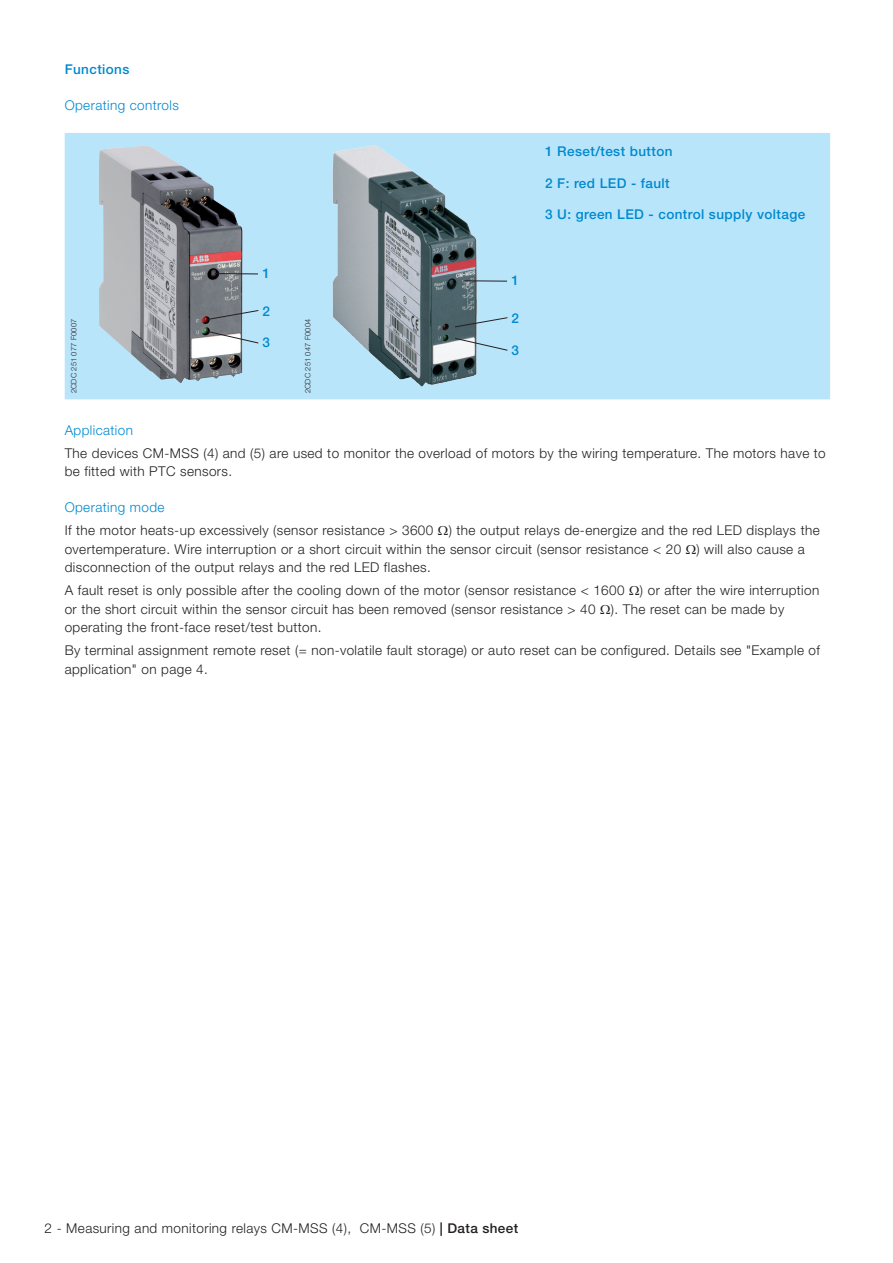
<style>
.page{position:relative;width:893px;height:1263px;background:#fff}
.page>*{position:absolute;margin:0;border:0;box-sizing:border-box;transform-origin:0 0}
.t1{font:300 13.5px/18.6px "Helvetica Neue LT";letter-spacing:.03em;color:#231f20}
.t2{font:500 13.5px "Helvetica Neue LT";letter-spacing:.03em;color:#0089cf}
.t3{font:300 13.5px "Helvetica Neue LT";letter-spacing:.03em;color:#0089cf}
.t4{font:300 7.5px "Helvetica Neue LT";letter-spacing:.02em;color:#231f20}
.s1{font-weight:500}
</style>
<div class="page">
<div style="left:65px;top:133px;width:765px;height:266px;background:#b9e5fa"></div>
<img style="left:99px;top:146px;width:144px;height:237px">
<img style="left:333px;top:146px;width:144px;height:241px">
<hr style="left:214px;top:273px;width:44px;height:1px;background:#231f20">
<svg style="left:206px;top:310px;width:53px;height:10px"></svg>
<svg style="left:206px;top:331px;width:53px;height:12px"></svg>
<hr style="left:463px;top:280px;width:44px;height:1px;background:#231f20">
<svg style="left:455px;top:317px;width:53px;height:10px"></svg>
<svg style="left:455px;top:338px;width:53px;height:13px"></svg>
<p class="t2" style="left:65px;top:61px;width:66px">Functions</p>
<p class="t3" style="left:65px;top:97px;width:116px">Operating controls</p>
<p class="t2" style="left:263px;top:265px;width:9px">1</p>
<p class="t2" style="left:263px;top:303px;width:9px">2</p>
<p class="t2" style="left:263px;top:334px;width:9px">3</p>
<p class="t4" style="left:69px;top:393px;width:76px;rotate:-90deg">2CDC 251 077 F0007</p>
<p class="t4" style="left:303px;top:393px;width:76px;rotate:-90deg">2CDC 251 047 F0004</p>
<p class="t2" style="left:512px;top:272px;width:9px">1</p>
<p class="t2" style="left:512px;top:310px;width:9px">2</p>
<p class="t2" style="left:512px;top:342px;width:9px">3</p>
<p class="t2" style="left:545px;top:143px;width:129px">1 Reset/test button</p>
<p class="t2" style="left:545px;top:175px;width:126px">2 F: red LED - fault</p>
<p class="t2" style="left:545px;top:206px;width:262px">3 U: green LED - control supply voltage</p>
<p class="t3" style="left:65px;top:422px;width:70px">Application</p>
<p class="t1" style="left:65px;top:443px;width:763px">The devices CM-MSS (4) and (5) are used to monitor the overload of motors by the wiring temperature. The motors have to be fitted with PTC sensors.</p>
<p class="t3" style="left:65px;top:499px;width:101px">Operating mode</p>
<p class="t1" style="left:65px;top:521px;width:756px">If the motor heats-up excessively (sensor resistance &gt; 3600 ) the output relays de-energize and the red LED displays the overtemperature. Wire interruption or a short circuit within the sensor circuit (sensor resistance &lt; 20 ) will also cause a disconnection of the output relays and the red LED flashes.</p>
<p class="t1" style="left:65px;top:581px;width:756px">A fault reset is only possible after the cooling down of the motor (sensor resistance &lt; 1600 ) or after the wire interruption or the short circuit within the sensor circuit has been removed (sensor resistance &gt; 40 ). The reset can be made by operating the front-face reset/test button.</p>
<p class="t1" style="left:65px;top:641px;width:757px">By terminal assignment remote reset (= non-volatile fault storage) or auto reset can be configured. Details see "Example of application" on page 4.</p>
<p class="t1" style="left:45px;top:1219px;width:475px">2 - Measuring and monitoring relays CM-MSS (4), CM-MSS (5) <span class="s1">| Data sheet</span></p>
</div>
